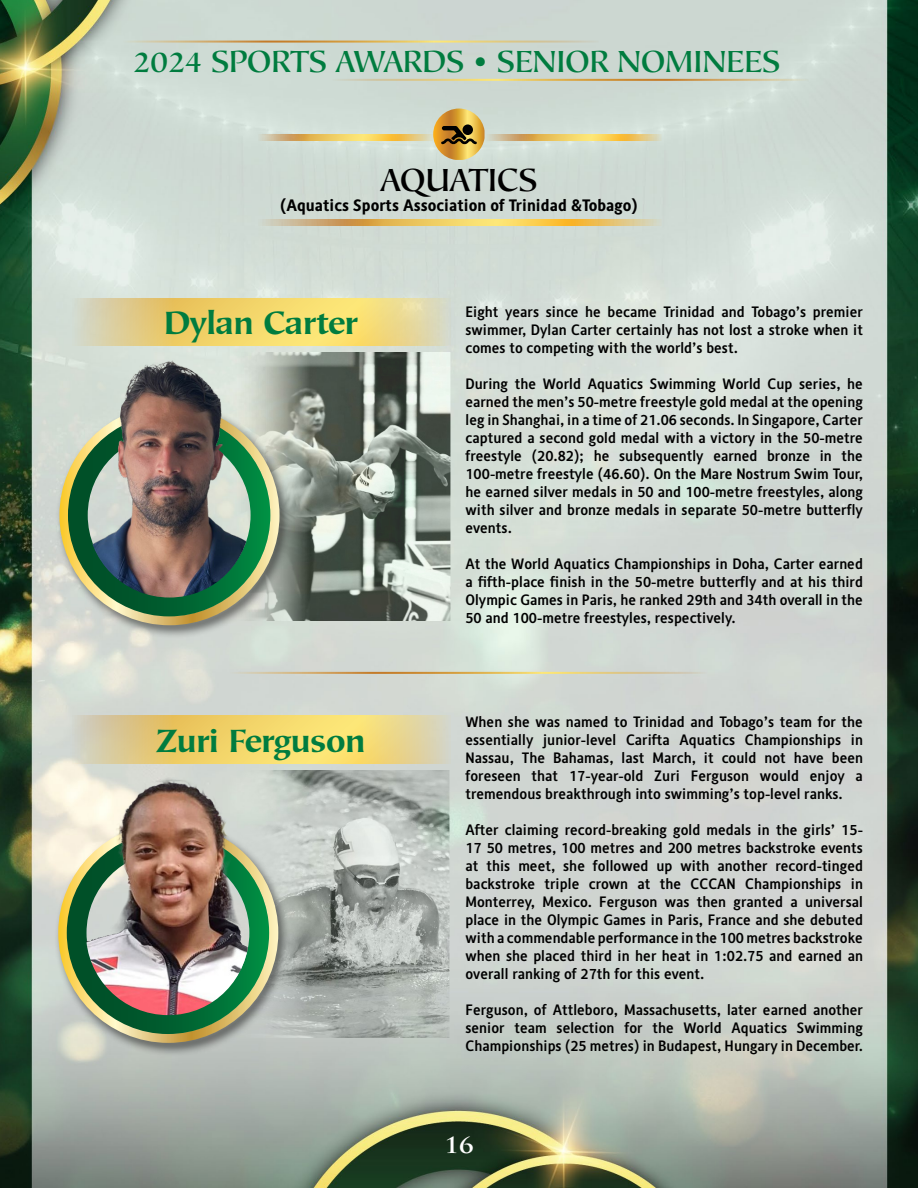
<style>
.page{position:relative;width:918px;height:1188px;background:#fff}
.page>*{position:absolute;margin:0;border:0;box-sizing:border-box;transform-origin:0 0}
.t1{font:700 33px "Mariposa Sans Std";color:#007c3f}
.t2{font:500 33px "Mariposa Sans Std";letter-spacing:-.01em;color:#000}
.t3{font:500 31.5px "Mariposa Sans Std";color:#007c3f}
.t4{font:700 25.5px "Trajan Pro";color:#fff}
.t5{font:700 16.5px "Alber";color:#000}
.t6{font:500 15px/18px "Alber";color:#000;text-align:justify}
</style>
<div class="page">
<img style="left:0;top:0;width:918px;height:1188px">
<img style="left:250px;top:352px;width:200px;height:268px">
<img style="left:249px;top:770px;width:200px;height:268px">
<div style="left:55px;top:402px;width:237px;height:237px;background:#000;opacity:.55"></div>
<div style="left:59px;top:405px;width:221px;height:220px;border:9px solid #fff;border-radius:50%"></div>
<div style="left:68px;top:414px;width:202px;height:202px;border:20px solid #fff;border-radius:50%"></div>
<img style="left:87px;top:346px;width:163px;height:252px">
<div style="left:54px;top:819px;width:237px;height:237px;background:#000;opacity:.55"></div>
<div style="left:58px;top:823px;width:220px;height:220px;border:9px solid #fff;border-radius:50%"></div>
<div style="left:67px;top:832px;width:202px;height:202px;border:20px solid #fff;border-radius:50%"></div>
<img style="left:86px;top:763px;width:163px;height:252px">
<hr style="left:117px;top:41px;width:482px;height:2px;background:#fff">
<hr style="left:224px;top:672px;width:483px;height:2px;background:#fff">
<hr style="left:332px;top:79px;width:483px;height:2px;background:#fff">
<svg style="left:256px;top:220px;width:406px;height:6px"></svg>
<svg style="left:70px;top:298px;width:380px;height:48px"></svg>
<svg style="left:70px;top:716px;width:380px;height:47px"></svg>
<svg style="left:485px;top:134px;width:177px;height:7px"></svg>
<svg style="left:256px;top:134px;width:177px;height:7px"></svg>
<svg style="left:433px;top:109px;width:52px;height:51px"></svg>
<div style="left:462px;top:124px;width:11px;height:11px;background:#000;border-radius:50%"></div>
<h2 class="t3" style="left:133px;top:43px;width:649px">2024 SPORTS AWARDS • SENIOR NOMINEES</h2>
<h1 class="t2" style="left:381px;top:160px;width:158px">AQUATICS</h1>
<p class="t5" style="left:280px;top:194px;width:360px">(Aquatics Sports Association of Trinidad &amp;Tobago)</p>
<h1 class="t1" style="left:164px;top:303px;width:196px">Dylan Carter</h1>
<h1 class="t1" style="left:156px;top:721px;width:211px">Zuri Ferguson</h1>
<p class="t6" style="left:465px;top:303px;width:399px">Eight years since he became Trinidad and Tobago’s premier swimmer, Dylan Carter certainly has not lost a stroke when it comes to competing with the world’s best.</p>
<p class="t6" style="left:465px;top:375px;width:399px">During the World Aquatics Swimming World Cup series, he earned the men’s 50-metre freestyle gold medal at the opening leg in Shanghai, in a time of 21.06 seconds. In Singapore, Carter captured a second gold medal with a victory in the 50-metre freestyle (20.82); he subsequently earned bronze in the 100-metre freestyle (46.60). On the Mare Nostrum Swim Tour, he earned silver medals in 50 and 100-metre freestyles, along with silver and bronze medals in separate 50-metre butterfly events.</p>
<p class="t6" style="left:465px;top:555px;width:399px">At the World Aquatics Championships in Doha, Carter earned a fifth-place finish in the 50-metre butterfly and at his third Olympic Games in Paris, he ranked 29th and 34th overall in the 50 and 100-metre freestyles, respectively.</p>
<p class="t6" style="left:465px;top:713px;width:399px">When she was named to Trinidad and Tobago’s team for the essentially junior-level Carifta Aquatics Championships in Nassau, The Bahamas, last March, it could not have been foreseen that 17-year-old Zuri Ferguson would enjoy a tremendous breakthrough into swimming’s top-level ranks.</p>
<p class="t6" style="left:465px;top:821px;width:399px">After claiming record-breaking gold medals in the girls’ 15- 17 50 metres, 100 metres and 200 metres backstroke events at this meet, she followed up with another record-tinged backstroke triple crown at the CCCAN Championships in Monterrey, Mexico. Ferguson was then granted a universal place in the Olympic Games in Paris, France and she debuted with a commendable performance in the 100 metres backstroke when she placed third in her heat in 1:02.75 and earned an overall ranking of 27th for this event.</p>
<p class="t6" style="left:465px;top:1001px;width:399px">Ferguson, of Attleboro, Massachusetts, later earned another senior team selection for the World Aquatics Swimming Championships (25 metres) in Budapest, Hungary in December.</p>
<h3 class="t4" style="left:444px;top:1128px;width:31px">16</h3>
</div>
